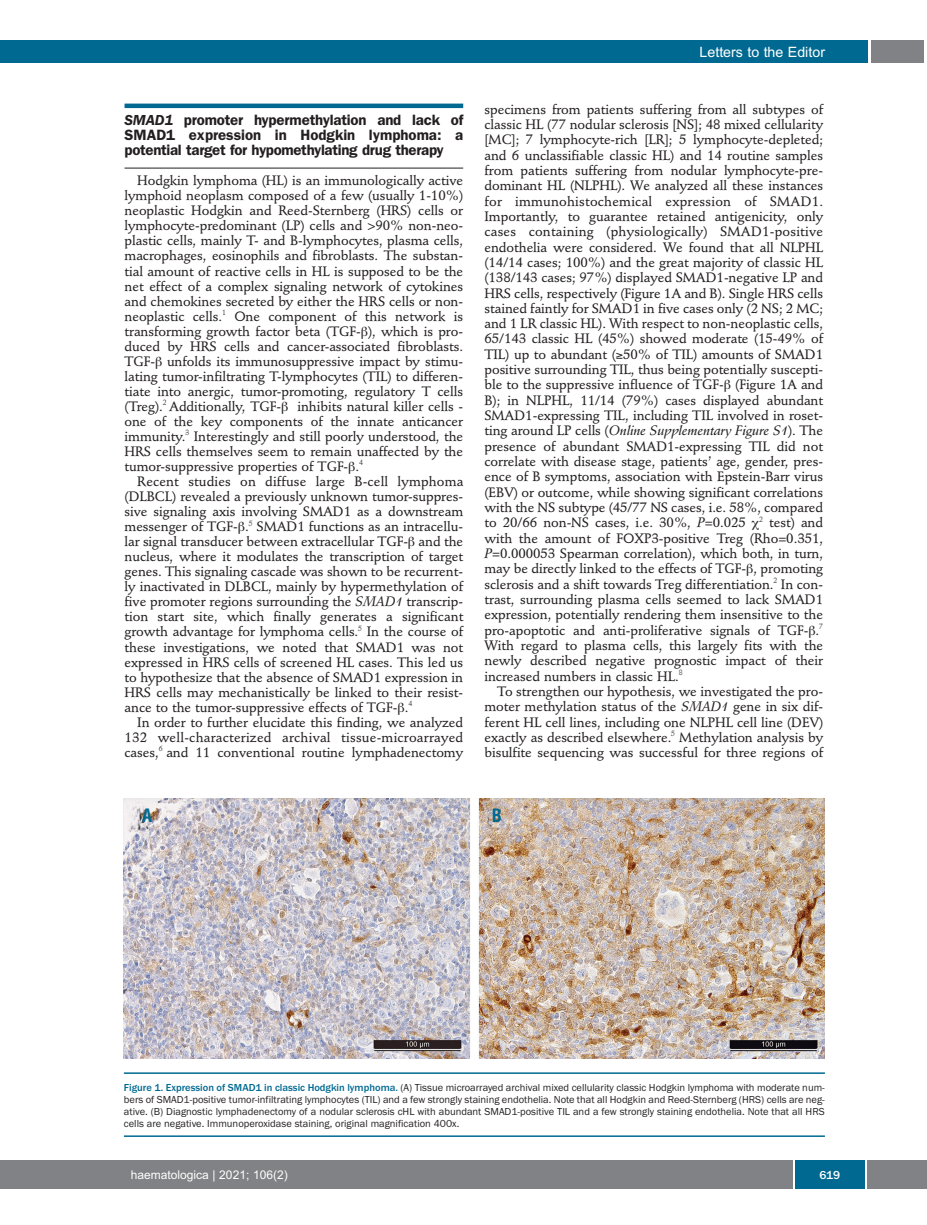
<style>
.page{position:relative;width:927px;height:1225px;background:#fff}
.page>*{position:absolute;margin:0;border:0;box-sizing:border-box;transform-origin:0 0}
.t1{font:700 condensed 18px "Helvetica";color:#006991}
.t2{font:600 15px/15px "Franklin Gothic";letter-spacing:-.02em;color:#231f20;text-align:justify}
.t3{font:14.25px "Arial";color:#fff}
.t4{font:500 13.5px/15.3px "Stempel Schneidler";letter-spacing:-.005em;color:#231f20;text-align:justify}
.t5{font:italic 13.5px "Stempel Schneidler Med";letter-spacing:-.005em;color:#231f20}
.t6{font:12px "Arial";color:#fff}
.t7{font:500 12px "Franklin Gothic";color:#fff}
.t8{font:10.5px/12px "Franklin Gothic";color:#231f20;text-align:justify}
.s1{font-style:italic}
.s2{font-family:"Stempel Schneidler Med";font-weight:400;font-style:italic}
.s3{font-family:"Stempel Schneidler";font-weight:500;font-style:normal}
.s4{font-weight:500;color:#006991}
</style>
<div class="page">
<div style="left:17px;top:1160px;width:910px;height:28px;background:#808285"></div>
<hr style="left:125px;top:104px;width:338px;height:4px;background:#006991">
<hr style="left:125px;top:168px;width:338px;height:1px;background:#231f20">
<div style="left:795px;top:1160px;width:70px;height:28px;background:#006991"></div>
<hr style="left:793px;top:1160px;width:2px;height:28px;background:#fff">
<hr style="left:865px;top:1160px;width:2px;height:28px;background:#fff">
<div style="left:871px;top:40px;width:52px;height:22px;background:#808285"></div>
<div style="left:18px;top:40px;width:849px;height:22px;background:#006991"></div>
<div style="left:0;top:1160px;width:17px;height:28px;background:#808285"></div>
<div style="left:0;top:40px;width:19px;height:22px;background:#006991"></div>
<img style="left:124px;top:798px;width:701px;height:260px">
<hr style="left:124px;top:1072px;width:701px;height:2px;background:#006991">
<hr style="left:124px;top:1135px;width:701px;height:2px;background:#006991">
<p class="t2" style="left:125px;top:114px;width:340px"><span class="s1">SMAD1</span> promoter hypermethylation and lack of SMAD1 expression in Hodgkin lymphoma: a potential target for hypomethylating drug therapy</p>
<p class="t4" style="left:125px;top:174px;width:340px;text-indent:13px">Hodgkin lymphoma (HL) is an immunologically active lymphoid neoplasm composed of a few (usually 1-10%) neoplastic Hodgkin and Reed-Sternberg (HRS) cells or lymphocyte-predominant (LP) cells and &gt;90% non-neo&shy;plastic cells, mainly T- and B-lymphocytes, plasma cells, macrophages, eosinophils and fibroblasts. The substan&shy;tial amount of reactive cells in HL is supposed to be the net effect of a complex signaling network of cytokines and chemokines secreted by either the HRS cells or non&shy;neoplastic cells.<sup>1</sup> One component of this network is transforming growth factor beta (TGF- ), which is pro&shy;duced by HRS cells and cancer-associated fibroblasts.<br>TGF- unfolds its immunosuppressive impact by stimu&shy;lating tumor-infiltrating T-lymphocytes (TIL) to differen&shy;tiate into anergic, tumor-promoting, regulatory T cells (Treg).<sup>2</sup> Additionally, TGF- inhibits natural killer cells - one of the key components of the innate anticancer immunity.<sup>3</sup> Interestingly and still poorly understood, the HRS cells themselves seem to remain unaffected by the tumor-suppressive properties of TGF- .<sup>4</sup></p>
<p class="t4" style="left:125px;top:475px;width:340px;text-indent:13px">Recent studies on diffuse large B-cell lymphoma (DLBCL) revealed a previously unknown tumor-suppres&shy;sive signaling axis involving SMAD1 as a downstream messenger of TGF- .<sup>5</sup> SMAD1 functions as an intracellu&shy;lar signal transducer between extracellular TGF- and the nucleus, where it modulates the transcription of target genes. This signaling cascade was shown to be recurrent&shy;ly inactivated in DLBCL, mainly by hypermethylation of five promoter regions surrounding the <span class="s2">SMAD1</span> transcrip&shy;tion start site, which finally generates a significant growth advantage for lymphoma cells.<sup>5</sup> In the course of these investigations, we noted that SMAD1 was not expressed in HRS cells of screened HL cases. This led us to hypothesize that the absence of SMAD1 expression in HRS cells may mechanistically be linked to their resist&shy;ance to the tumor-suppressive effects of TGF- .<sup>4</sup></p>
<p class="t4" style="left:125px;top:716px;width:340px;text-indent:13px">In order to further elucidate this finding, we analyzed 132 well-characterized archival tissue-microarrayed cases,<sup>6</sup> and 11 conventional routine lymphadenectomy</p>
<p class="t3" style="left:699px;top:44px;width:127px">Letters to the Editor</p>
<p class="t4" style="left:484px;top:103px;width:340px">specimens from patients suffering from all subtypes of classic HL (77 nodular sclerosis [NS]; 48 mixed cellularity [MC]; 7 lymphocyte-rich [LR]; 5 lymphocyte-depleted; and 6 unclassifiable classic HL) and 14 routine samples from patients suffering from nodular lymphocyte-pre&shy;dominant HL (NLPHL). We analyzed all these instances for immunohistochemical expression of SMAD1.<br>Importantly, to guarantee retained antigenicity, only cases containing (physiologically) SMAD1-positive endothelia were considered. We found that all NLPHL (14/14 cases; 100%) and the great majority of classic HL (138/143 cases; 97%) displayed SMAD1-negative LP and HRS cells, respectively (Figure 1A and B). Single HRS cells stained faintly for SMAD1 in five cases only (2 NS; 2 MC; and 1 LR classic HL). With respect to non-neoplastic cells, 65/143 classic HL (45%) showed moderate (15-49% of TIL) up to abundant (≥50% of TIL) amounts of SMAD1 positive surrounding TIL, thus being potentially suscepti&shy;ble to the suppressive influence of TGF- (Figure 1A and B); in NLPHL, 11/14 (79%) cases displayed abundant SMAD1-expressing TIL, including TIL involved in roset-</p>
<p class="t5" style="left:484px;top:425px;width:340px"><span class="s3">ting around LP cells (</span>Online Supplementary Figure S1<span class="s3">). The</span></p>
<p class="t4" style="left:484px;top:440px;width:340px">presence of abundant SMAD1-expressing TIL did not correlate with disease stage, patients’ age, gender, pres&shy;ence of B symptoms, association with Epstein-Barr virus (EBV) or outcome, while showing significant correlations with the NS subtype (45/77 NS cases, i.e. 58%, compared to 20/66 non-NS cases, i.e. 30%, <span class="s2">P</span>=0.025 <sup>2</sup> test) and with the amount of FOXP3-positive Treg (Rho=0.351, <span class="s2">P</span>=0.000053 Spearman correlation), which both, in turn, may be directly linked to the effects of TGF- , promoting sclerosis and a shift towards Treg differentiation.<sup>2</sup> In con&shy;trast, surrounding plasma cells seemed to lack SMAD1 expression, potentially rendering them insensitive to the pro-apoptotic and anti-proliferative signals of TGF- .<sup>7<br></sup>With regard to plasma cells, this largely fits with the newly described negative prognostic impact of their increased numbers in classic HL.<sup>8</sup></p>
<p class="t4" style="left:484px;top:685px;width:340px;text-indent:13px">To strengthen our hypothesis, we investigated the pro&shy;moter methylation status of the <span class="s2">SMAD1</span> gene in six dif&shy;ferent HL cell lines, including one NLPHL cell line (DEV) exactly as described elsewhere.<sup>5</sup> Methylation analysis by bisulfite sequencing was successful for three regions of</p>
<h1 class="t1" style="left:142px;top:805px;width:12px">A</h1>
<h1 class="t1" style="left:492px;top:805px;width:12px">B</h1>
<p class="t8" style="left:124px;top:1081px;width:702px"><span class="s4">Figure 1. Expression of SMAD1 in classic Hodgkin lymphoma.</span> (A) Tissue microarrayed archival mixed cellularity classic Hodgkin lymphoma with moderate num&shy;bers of SMAD1-positive tumor-infiltrating lymphocytes (TIL) and a few strongly staining endothelia. Note that all Hodgkin and Reed-Sternberg (HRS) cells are neg&shy;ative. (B) Diagnostic lymphadenectomy of a nodular sclerosis cHL with abundant SMAD1-positive TIL and a few strongly staining endothelia. Note that all HRS cells are negative. Immunoperoxidase staining, original magnification 400x.</p>
<p class="t6" style="left:131px;top:1167px;width:158px">haematologica | 2021; 106(2)</p>
<p class="t7" style="left:819px;top:1167px;width:22px">619</p>
</div>
